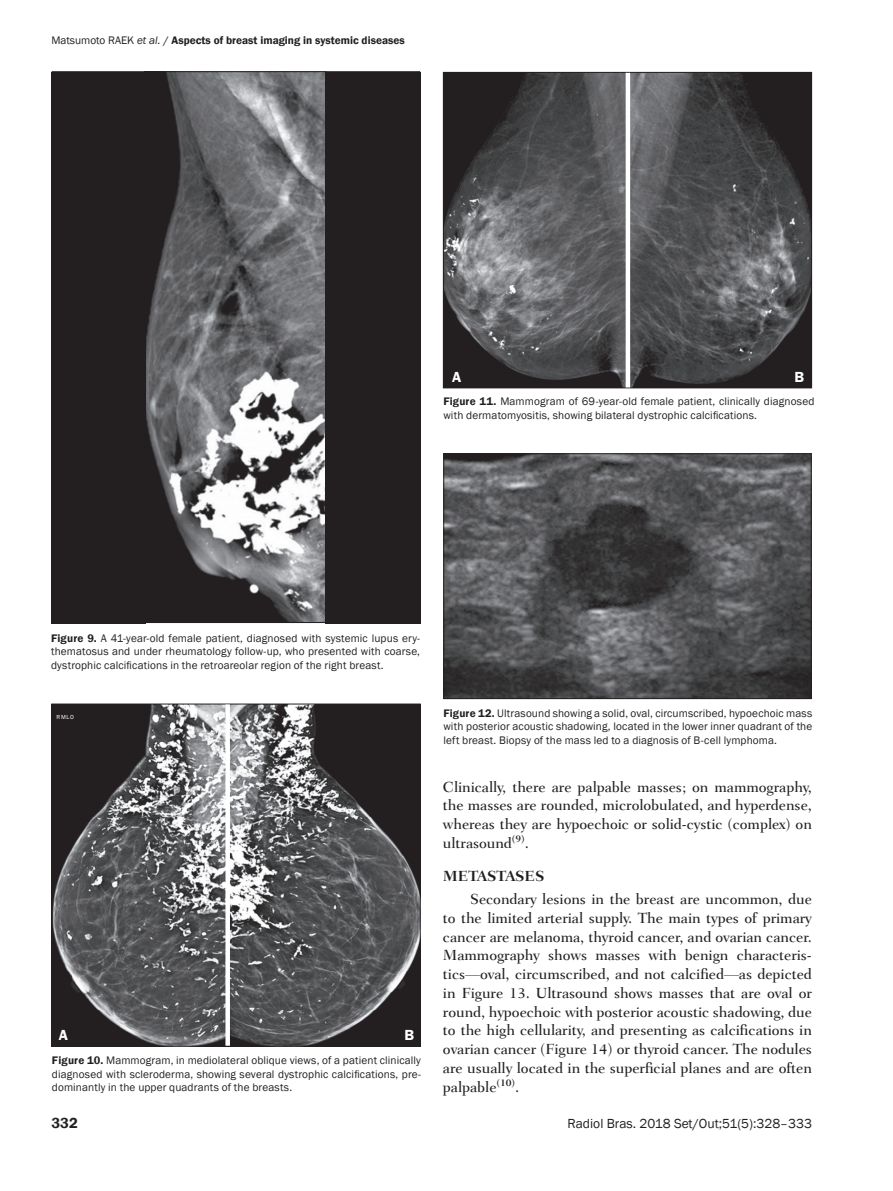
<style>
.page{position:relative;width:893px;height:1191px;background:#fff}
.page>*{position:absolute;margin:0;border:0;box-sizing:border-box;transform-origin:0 0}
.t1{font:500 15px/18.8px "Fairfield LT";letter-spacing:-.005em;color:#231f20;text-align:justify}
.t2{font:700 15px "Fairfield LT";letter-spacing:-.005em;color:#231f20}
.t3{font:600 15px "Franklin Gothic";color:#fff}
.t4{font:600 15px "Franklin Gothic";color:#231f20}
.t5{font:13.5px "Franklin Gothic";color:#231f20}
.t6{font:11.25px/13.5px "Franklin Gothic";letter-spacing:.01em;color:#231f20;text-align:justify}
.t7{font:600 11.25px "Franklin Gothic";color:#231f20}
.t8{font:6px "Franklin Gothic";color:#fff}
.s1{font-weight:400}
.s2{font-weight:400;font-style:italic}
.s3{font-weight:500}
.s4{font-weight:600}
</style>
<div class="page">
<img style="left:53px;top:705px;width:366px;height:339px">
<div style="left:51px;top:703px;width:370px;height:343px;border:1px solid #231f20"></div>
<div style="left:225px;top:704px;width:5px;height:341px;background:#fff"></div>
<img style="left:146px;top:73px;width:180px;height:548px">
<div style="left:51px;top:72px;width:95px;height:551px;background:#231f20"></div>
<div style="left:326px;top:72px;width:95px;height:551px;background:#231f20"></div>
<img style="left:445px;top:74px;width:365px;height:312px">
<div style="left:443px;top:72px;width:369px;height:316px;border:1px solid #231f20"></div>
<hr style="left:626px;top:73px;width:4px;height:314px;background:#fff">
<img style="left:445px;top:455px;width:365px;height:242px">
<div style="left:443px;top:453px;width:369px;height:246px;border:1px solid #231f20"></div>
<p class="t7" style="left:51px;top:33px;width:355px"><span class="s1">Matsumoto RAEK</span> <span class="s2">et al.</span> <span class="s3">/</span> Aspects of breast imaging in systemic diseases</p>
<h1 class="t3" style="left:452px;top:368px;width:11px">A</h1>
<h1 class="t3" style="left:794px;top:368px;width:11px">B</h1>
<p class="t6" style="left:443px;top:395px;width:373px"><span class="s4">Figure 11.</span> Mammogram of 69-year-old female patient, clinically diagnosed with dermatomyositis, showing bilateral dystrophic calcifications.</p>
<p class="t6" style="left:51px;top:631px;width:370px"><span class="s4">Figure 9.</span> A 41-year-old female patient, diagnosed with systemic lupus ery&shy;thematosus and under rheumatology follow-up, who presented with coarse, dystrophic calcifications in the retroareolar region of the right breast.</p>
<p class="t8" style="left:57px;top:713px;width:19px">RMLO</p>
<h1 class="t3" style="left:59px;top:1026px;width:11px">A</h1>
<h1 class="t3" style="left:405px;top:1026px;width:11px">B</h1>
<p class="t6" style="left:52px;top:1054px;width:370px"><span class="s4">Figure 10.</span> Mammogram, in mediolateral oblique views, of a patient clinically diagnosed with scleroderma, showing several dystrophic calcifications, pre&shy;dominantly in the upper quadrants of the breasts.</p>
<p class="t6" style="left:443px;top:706px;width:370px"><span class="s4">Figure 12.</span> Ultrasound showing a solid, oval, circumscribed, hypoechoic mass with posterior acoustic shadowing, located in the lower inner quadrant of the left breast. Biopsy of the mass led to a diagnosis of B-cell lymphoma.</p>
<h1 class="t1" style="left:443px;top:777px;width:371px">Clinically, there are palpable masses; on mammography, the masses are rounded, microlobulated, and hyperdense, whereas they are hypoechoic or solid-cystic (complex) on ultrasound<sup>(9)</sup>.</h1>
<h1 class="t2" style="left:443px;top:867px;width:103px">METASTASES</h1>
<p class="t1" style="left:443px;top:889px;width:370px;text-indent:27px">Secondary lesions in the breast are uncommon, due to the limited arterial supply. The main types of primary cancer are melanoma, thyroid cancer, and ovarian cancer.<br>Mammography shows masses with benign characteris&shy;tics—oval, circumscribed, and not calcified—as depicted in Figure 13. Ultrasound shows masses that are oval or round, hypoechoic with posterior acoustic shadowing, due to the high cellularity, and presenting as calcifications in ovarian cancer (Figure 14) or thyroid cancer. The nodules are usually located in the superficial planes and are often palpable<sup>(10)</sup>.</p>
<h1 class="t4" style="left:51px;top:1113px;width:28px">332</h1>
<p class="t5" style="left:567px;top:1114px;width:246px">Radiol Bras. 2018 Set/Out;51(5):328–333</p>
</div>
